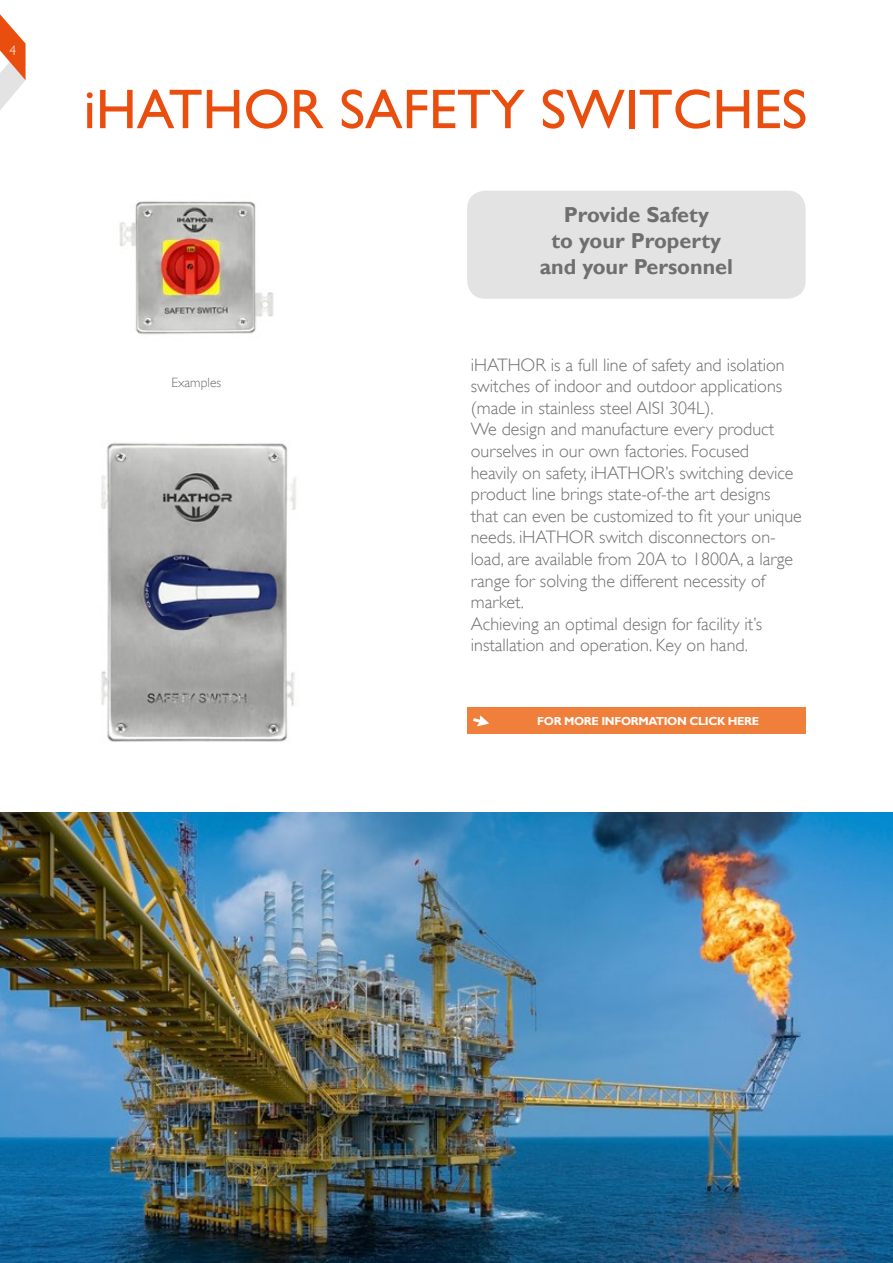
<style>
.page{position:relative;width:893px;height:1263px;background:#fff}
.page>*{position:absolute;margin:0;border:0;box-sizing:border-box;transform-origin:0 0}
.t1{font:56.25px "Gill Sans";color:#e94e0f}
.t2{font:700 21.6px/26px "Gill Sans";color:#706f6f;text-align:center}
.t3{font:300 18px/21.6px "Gill Sans";color:#706f6f}
.t4{font:300 13.5px "Gill Sans";color:#706f6f}
.t5{font:300 13.5px "Gill Sans";color:#fff}
.t6{font:700 11.7px "Gill Sans";letter-spacing:-.03em;color:#fff}
</style>
<div class="page">
<svg style="left:0;top:14px;width:26px;height:96px"></svg>
<img style="left:119px;top:201px;width:155px;height:134px">
<img style="left:101px;top:442px;width:195px;height:300px">
<div style="left:467px;top:191px;width:339px;height:108px;background:#e3e3e3;border-radius:18px"></div>
<div style="left:467px;top:707px;width:339px;height:27px;background:#f07f3c"></div>
<svg style="left:473px;top:716px;width:16px;height:10px"></svg>
<img style="left:0;top:812px;width:893px;height:451px">
<p class="t5" style="left:10px;top:43px;width:8px">4</p>
<h1 class="t1" style="left:84px;top:76px;width:725px">iHATHOR SAFETY SWITCHES</h1>
<p class="t4" style="left:171px;top:375px;width:51px">Examples</p>
<p class="t2" style="left:540px;top:202px;width:195px">Provide Safety<br>to your Property and your Personnel</p>
<p class="t3" style="left:471px;top:354px;width:333px">iHATHOR is a full line of safety and isolation switches of indoor and outdoor applications (made in stainless steel AISI 304L).<br>We design and manufacture every product ourselves in our own factories. Focused<br>heavily on safety, iHATHOR’s switching device product line brings state-of-the art designs that can even be customized to fit your unique needs. iHATHOR switch disconnectors on&shy;load, are available from 20A to 1800A, a large range for solving the different necessity of market.<br>Achieving an optimal design for facility it’s installation and operation. Key on hand.</p>
<p class="t6" style="left:537px;top:714px;width:224px">FOR MORE INFORMATION CLICK HERE</p>
</div>
